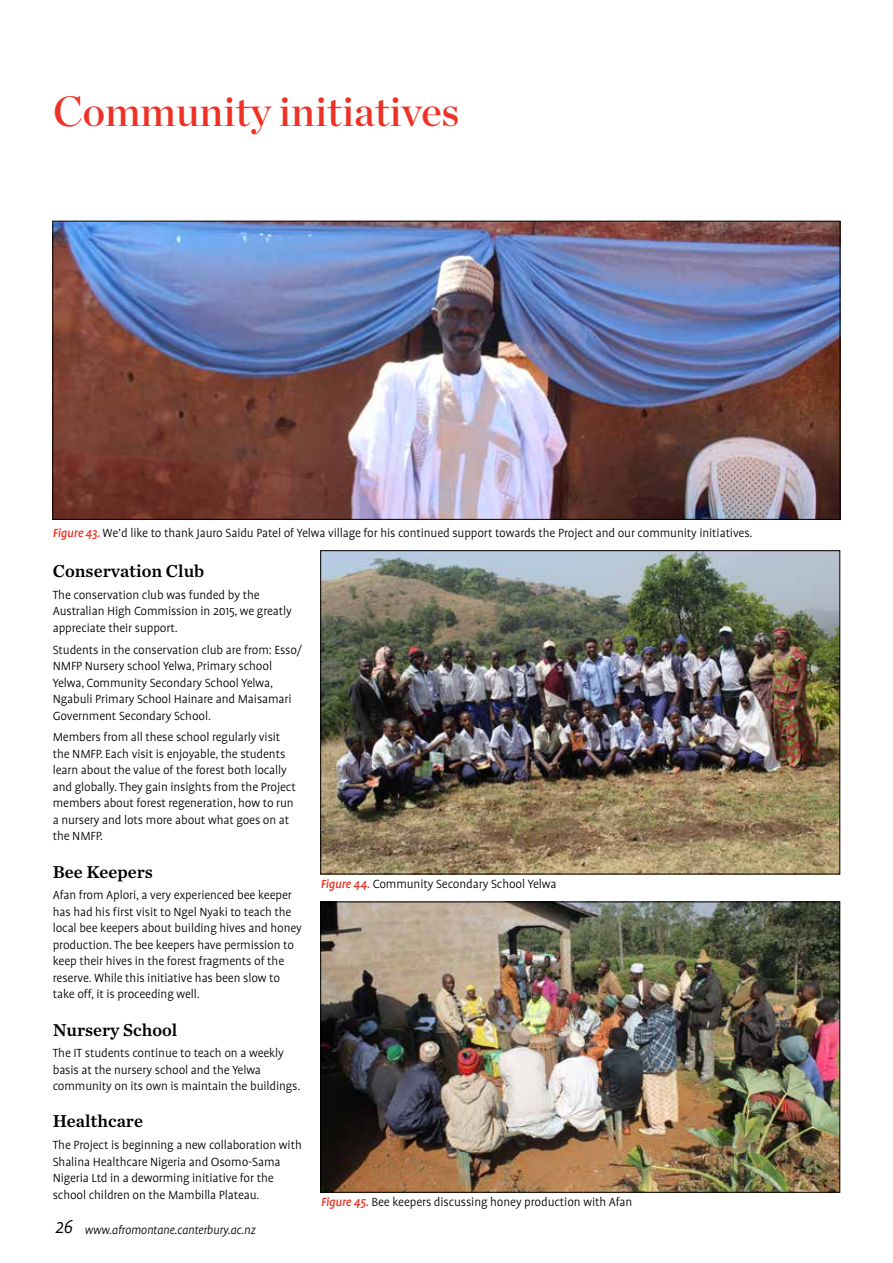
<style>
.page{position:relative;width:893px;height:1263px;background:#fff}
.page>*{position:absolute;margin:0;border:0;box-sizing:border-box;transform-origin:0 0}
.t1{font:42px "Chronicle Display Semi";color:#ee3124}
.t2{font:18px "Chronicle Text G2 Semi";color:#000}
.t3{font:300 13.5px/16.5px "Profile Pro";letter-spacing:-.01em;color:#000}
.t4{font:italic 300 13.5px "Profile Pro";letter-spacing:-.02em;color:#000}
.s1{font-weight:500;font-style:italic;color:#ee3124}
.s2{font-size:21px}
</style>
<div class="page">
<img style="left:322px;top:552px;width:516px;height:320px">
<img style="left:322px;top:904px;width:516px;height:286px">
<div style="left:320px;top:902px;width:520px;height:290px;border:1px solid #000"></div>
<img style="left:55px;top:223px;width:783px;height:294px">
<h1 class="t1" style="left:53px;top:78px;width:408px">Community initiatives</h1>
<p class="t3" style="left:53px;top:525px;width:701px"><span class="s1">Figure 43.</span> We’d like to thank Jauro Saidu Patel of Yelwa village for his continued support towards the Project and our community initiatives.</p>
<h2 class="t2" style="left:53px;top:557px;width:153px">Conservation Club</h2>
<p class="t3" style="left:53px;top:587px;width:241px">The conservation club was funded by the<br>Australian High Commission in 2015, we greatly appreciate their support.</p>
<p class="t3" style="left:53px;top:642px;width:251px">Students in the conservation club are from: Esso/ NMFP Nursery school Yelwa, Primary school Yelwa, Community Secondary School Yelwa, Ngabuli Primary School Hainare and Maisamari Government Secondary School.</p>
<p class="t3" style="left:53px;top:729px;width:245px">Members from all these school regularly visit the NMFP. Each visit is enjoyable, the students learn about the value of the forest both locally and globally. They gain insights from the Project members about forest regeneration, how to run a nursery and lots more about what goes on at the NMFP.</p>
<h2 class="t2" style="left:53px;top:857px;width:102px">Bee Keepers</h2>
<p class="t3" style="left:53px;top:887px;width:251px">Afan from Aplori, a very experienced bee keeper has had his first visit to Ngel Nyaki to teach the local bee keepers about building hives and honey production. The bee keepers have permission to keep their hives in the forest fragments of the reserve. While this initiative has been slow to take off, it is proceeding well.</p>
<h2 class="t2" style="left:53px;top:1015px;width:126px">Nursery School</h2>
<p class="t3" style="left:53px;top:1045px;width:249px">The IT students continue to teach on a weekly basis at the nursery school and the Yelwa community on its own is maintain the buildings.</p>
<h2 class="t2" style="left:53px;top:1107px;width:92px">Healthcare</h2>
<p class="t3" style="left:53px;top:1137px;width:251px">The Project is beginning a new collaboration with Shalina Healthcare Nigeria and Osomo-Sama Nigeria Ltd in a deworming initiative for the school children on the Mambilla Plateau.</p>
<p class="t4" style="left:55px;top:1222px;width:202px"><span class="s2">26</span> www.afromontane.canterbury.ac.nz</p>
<p class="t3" style="left:321px;top:876px;width:237px"><span class="s1">Figure 44.</span> Community Secondary School Yelwa</p>
<p class="t3" style="left:321px;top:1194px;width:313px"><span class="s1">Figure 45.</span> Bee keepers discussing honey production with Afan</p>
</div>
